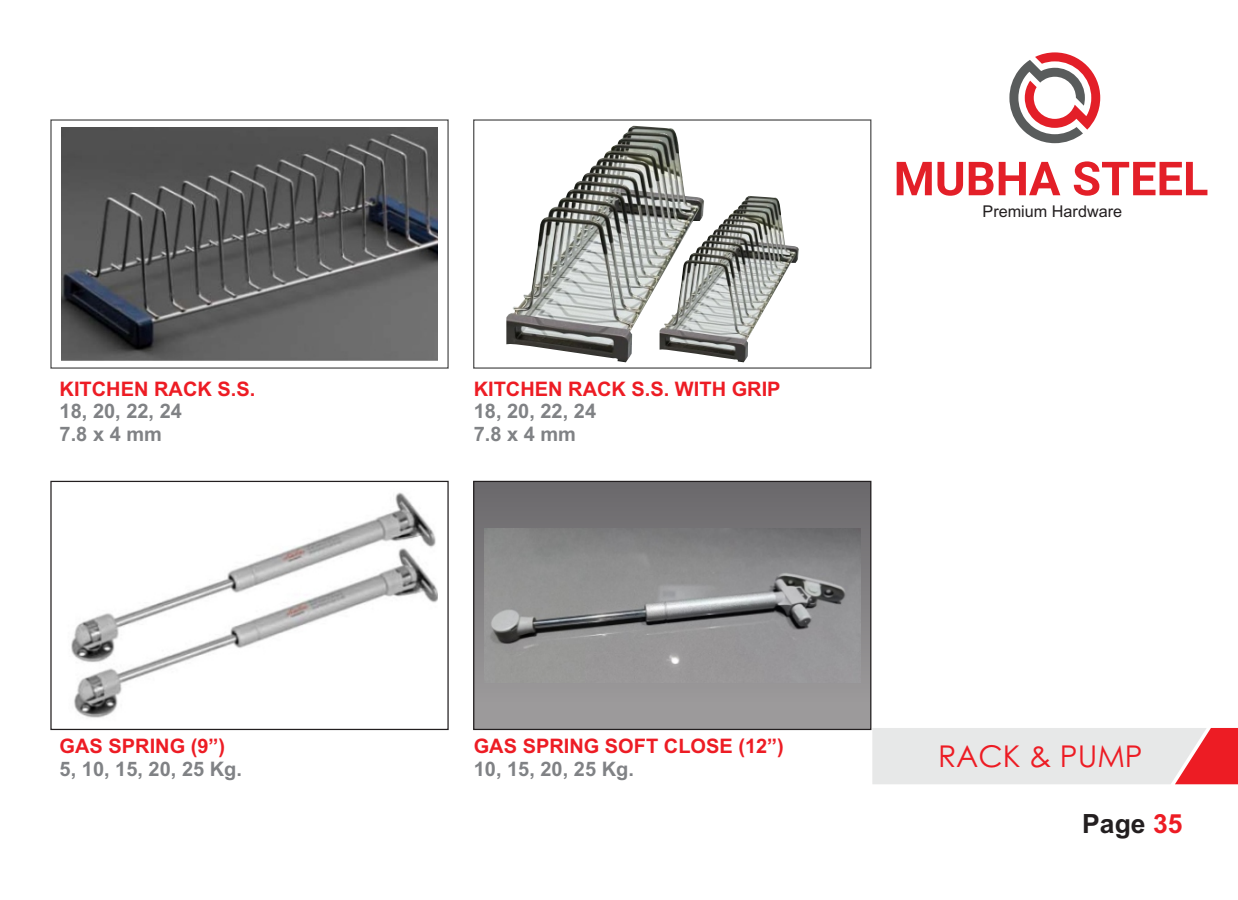
<style>
.page{position:relative;width:1238px;height:900px;background:#fff}
.page>*{position:absolute;margin:0;border:0;box-sizing:border-box;transform-origin:0 0}
.t1{font:30px "Century Gothic";color:#ed1c24}
.t2{font:700 26.5px "Arial";color:#231f20}
.t3{font:700 20px "Arial";color:#ed1c24}
.t4{font:700 20px/22.2px "Arial";color:#808285}
.t5{font:16.25px "Arial";color:#231f20}
.s1{color:#ed1c24}
</style>
<div class="page">
<svg style="left:1009px;top:52px;width:91px;height:91px"></svg>
<svg style="left:896px;top:161px;width:311px;height:35px"></svg>
<svg style="left:50px;top:119px;width:399px;height:250px"></svg>
<svg style="left:50px;top:480px;width:399px;height:251px"></svg>
<div style="left:473px;top:481px;width:397px;height:248px;background:linear-gradient(to bottom,#6a686b,#a09e9f)"></div>
<div style="left:473px;top:481px;width:398px;height:249px;border:1px solid #231f20"></div>
<img style="left:62px;top:127px;width:375px;height:234px">
<img style="left:62px;top:489px;width:375px;height:233px">
<img style="left:484px;top:528px;width:376px;height:155px">
<div style="left:473px;top:119px;width:398px;height:250px;border:1px solid #4f4f4f"></div>
<img style="left:506px;top:126px;width:179px;height:236px">
<img style="left:659px;top:196px;width:140px;height:166px">
<svg style="left:872px;top:728px;width:365px;height:56px;background:#e8d0d1"></svg>
<p class="t3" style="left:60px;top:381px;width:197px">KITCHEN RACK S.S.</p>
<p class="t4" style="left:60px;top:402px;width:124px">18, 20, 22, 24<br>7.8 x 4 mm</p>
<p class="t3" style="left:60px;top:739px;width:167px">GAS SPRING (9”)</p>
<p class="t4" style="left:60px;top:759px;width:184px">5, 10, 15, 20, 25 Kg.</p>
<p class="t3" style="left:473px;top:381px;width:308px">KITCHEN RACK S.S. WITH GRIP</p>
<p class="t4" style="left:473px;top:402px;width:124px">18, 20, 22, 24<br>7.8 x 4 mm</p>
<p class="t3" style="left:473px;top:739px;width:312px">GAS SPRING SOFT CLOSE (12”)</p>
<p class="t4" style="left:473px;top:759px;width:162px">10, 15, 20, 25 Kg.</p>
<p class="t5" style="left:982px;top:205px;width:141px">Premium Hardware</p>
<h1 class="t1" style="left:938px;top:744px;width:206px">RACK &amp; PUMP</h1>
<h2 class="t2" style="left:1082px;top:814px;width:102px">Page <span class="s1">35</span></h2>
</div>
